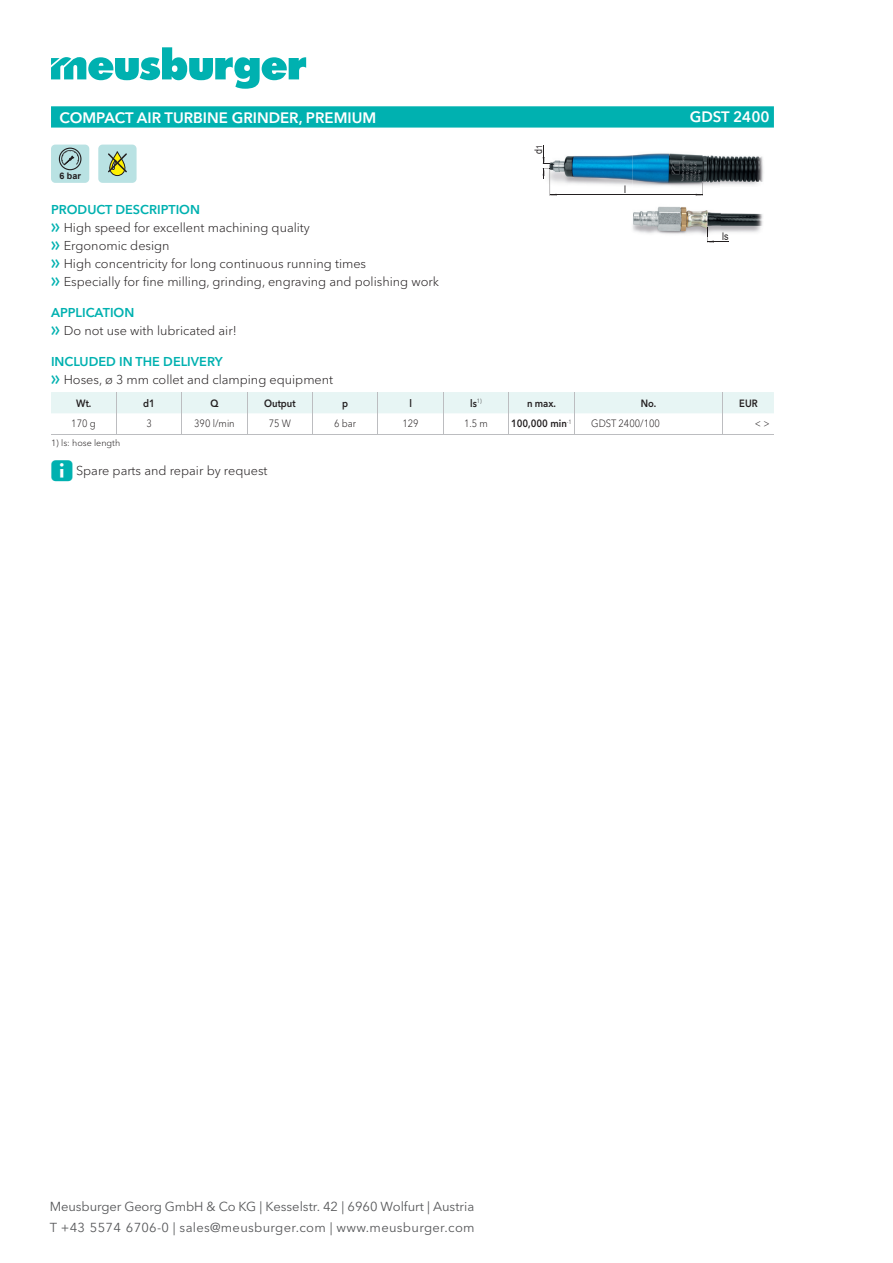
<style>
.page{position:relative;width:893px;height:1263px;background:#fff}
.page>*{position:absolute;margin:0;border:0;box-sizing:border-box;transform-origin:0 0}
.t1{font:600 15px "Avenir Next W1 G";color:#fff}
.t2{font:12.9px/20.7px "Avenir Next W1 G";color:#57585a}
.t3{font:300 12.75px/18px "Avenir Next W1 G";color:#231f20}
.t4{font:600 10.5px "Avenir Next W1 G";color:#231f20;scale:.9 1}
.t5{font:300 10.5px "Avenir Next W1 G";color:#231f20;scale:.9 1}
.t6{font:10.5px "Arial";color:#231f20;scale:.85 1}
.t7{font:300 9px "Avenir Next W1 G";color:#231f20}
.t8{font:700 9px "Arial";color:#231f20}
.s1{font-weight:600;color:#00b1b0}
.s2{font-family:"Meusburger Sonderzeichen";font-weight:400;color:#00b1b0}
.s3{font-size:8.25px}
</style>
<div class="page">
<svg style="left:51px;top:47px;width:255px;height:42px"></svg>
<svg style="left:51px;top:106px;width:723px;height:22px;background:#08b3b2"></svg>
<div style="left:51px;top:145px;width:38px;height:38px;background:#b9e2e3;border-radius:4px"></div>
<div style="left:59px;top:148px;width:22px;height:22px;border:1px solid #231f20;border-radius:50%"></div>
<svg style="left:61px;top:150px;width:18px;height:16px"></svg>
<div style="left:98px;top:145px;width:39px;height:38px;background:#b9e2e3;border-radius:4px"></div>
<svg style="left:108px;top:151px;width:19px;height:25px"></svg>
<img style="left:556px;top:153px;width:208px;height:82px">
<hr style="left:550px;top:195px;width:152px;height:1px;background:#231f20">
<svg style="left:543px;top:145px;width:13px;height:51px"></svg>
<svg style="left:707px;top:227px;width:22px;height:16px"></svg>
<svg style="left:696px;top:183px;width:7px;height:13px"></svg>
<svg style="left:51px;top:392px;width:723px;height:42px"></svg>
<hr style="left:51px;top:434px;width:65px;height:1px;background:#bcbdc0">
<hr style="left:116px;top:434px;width:66px;height:1px;background:#bcbdc0">
<hr style="left:182px;top:434px;width:65px;height:1px;background:#bcbdc0">
<hr style="left:247px;top:434px;width:66px;height:1px;background:#bcbdc0">
<hr style="left:313px;top:434px;width:65px;height:1px;background:#bcbdc0">
<hr style="left:378px;top:434px;width:65px;height:1px;background:#bcbdc0">
<hr style="left:443px;top:434px;width:66px;height:1px;background:#bcbdc0">
<hr style="left:509px;top:434px;width:65px;height:1px;background:#bcbdc0">
<hr style="left:574px;top:434px;width:149px;height:1px;background:#bcbdc0">
<hr style="left:723px;top:434px;width:51px;height:1px;background:#bcbdc0">
<p class="t1" style="left:60px;top:108px;width:318px">COMPACT AIR TURBINE GRINDER, PREMIUM</p>
<p class="t1" style="left:690px;top:108px;width:81px">GDST 2400</p>
<p class="t8" style="left:59px;top:170px;width:23px">6 bar</p>
<p class="t3" style="left:51px;top:200px;width:390px"><span class="s1">PRODUCT DESCRIPTION<br></span><span class="s2">f</span> High speed for excellent machining quality<br><span class="s2">f</span> Ergonomic design<br><span class="s2">f</span> High concentricity for long continuous running times<br><span class="s2">f</span> Especially for fine milling, grinding, engraving and polishing work</p>
<p class="t3" style="left:51px;top:303px;width:187px"><span class="s1">APPLICATION<br></span><span class="s2">f</span> Do not use with lubricated air!</p>
<p class="t3" style="left:51px;top:352px;width:284px"><span class="s1">INCLUDED IN THE DELIVERY<br></span><span class="s2">f</span> Hoses, ø 3 mm collet and clamping equipment</p>
<p class="t6" style="left:531px;top:154px;width:12px;rotate:-90deg">d<span class="s3">1</span></p>
<p class="t6" style="left:624px;top:182px;width:4px">l</p>
<p class="t6" style="left:722px;top:229px;width:9px">ls</p>
<p class="t4" style="left:76px;top:397px;width:18px">Wt.</p>
<p class="t4" style="left:143px;top:397px;width:15px">d1</p>
<p class="t4" style="left:210px;top:397px;width:10px">Q</p>
<p class="t4" style="left:264px;top:397px;width:36px">Output</p>
<p class="t4" style="left:342px;top:397px;width:8px">p</p>
<p class="t4" style="left:409px;top:397px;width:4px">l</p>
<p class="t4" style="left:470px;top:397px;width:14px">ls<sup>1)</sup></p>
<p class="t4" style="left:527px;top:397px;width:34px">n max.</p>
<p class="t4" style="left:641px;top:397px;width:19px">No.</p>
<p class="t4" style="left:739px;top:397px;width:22px">EUR</p>
<p class="t5" style="left:71px;top:418px;width:29px">170 g</p>
<p class="t5" style="left:146px;top:418px;width:8px">3</p>
<p class="t5" style="left:194px;top:418px;width:47px">390 l/min</p>
<p class="t5" style="left:269px;top:418px;width:26px">75 W</p>
<p class="t5" style="left:334px;top:418px;width:26px">6 bar</p>
<p class="t5" style="left:402px;top:418px;width:20px">129</p>
<p class="t5" style="left:464px;top:418px;width:28px">1.5 m</p>
<p class="t4" style="left:511px;top:417px;width:69px">100,000 min<sup>-1</sup></p>
<p class="t5" style="left:591px;top:418px;width:78px">GDST 2400/100</p>
<p class="t5" style="left:755px;top:418px;width:18px">&lt; &gt;</p>
<p class="t7" style="left:51px;top:437px;width:71px">1) ls: hose length</p>
<p class="t3" style="left:51px;top:462px;width:218px"><span class="s2">E</span> Spare parts and repair by request</p>
<p class="t2" style="left:50px;top:1196px;width:426px">Meusburger Georg GmbH &amp; Co KG | Kesselstr. 42 | 6960 Wolfurt | Austria<br>T +43 5574 6706-0 | sales@meusburger.com | www.meusburger.com</p>
</div>
